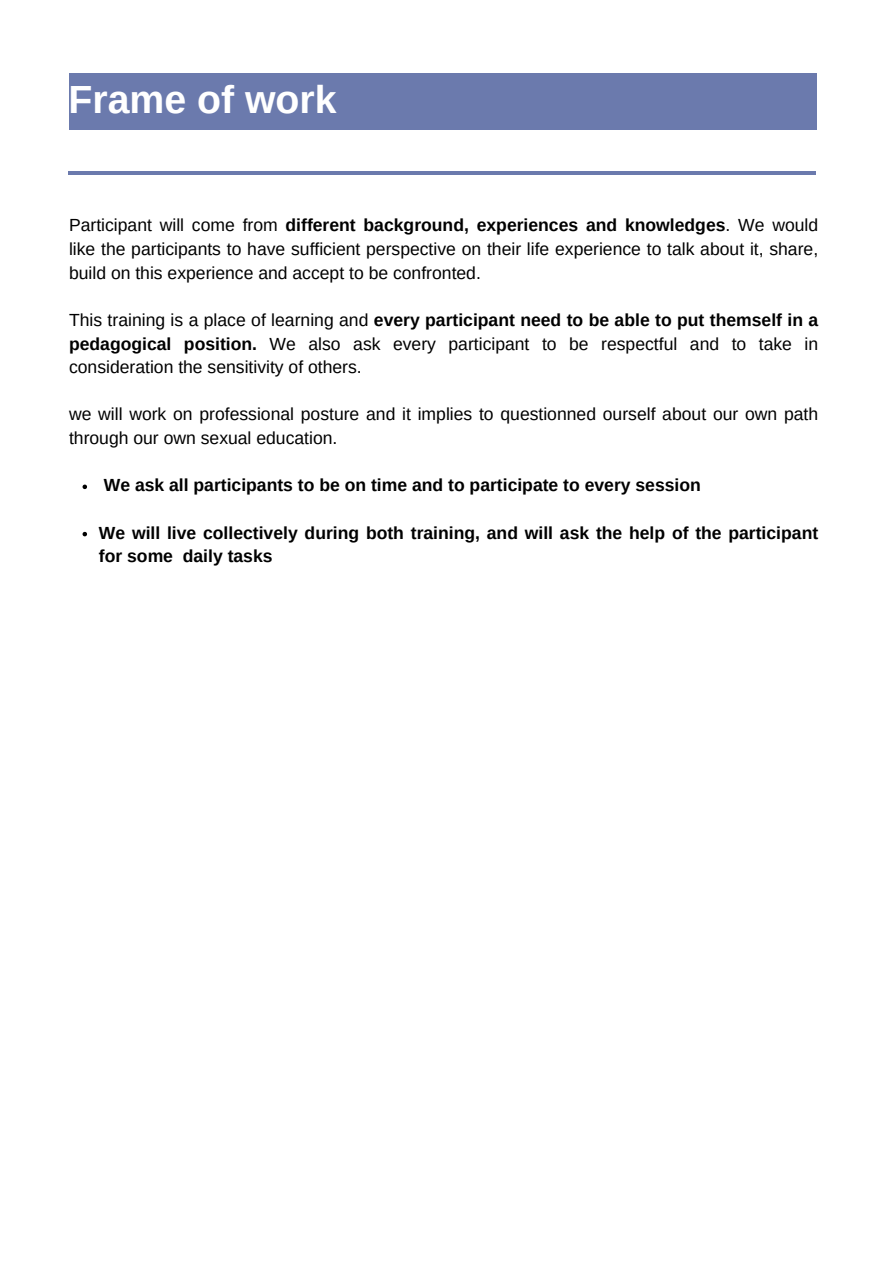
<style>
.page{position:relative;width:894px;height:1264px;background:#fff}
.page>*{position:absolute;margin:0;border:0;box-sizing:border-box;transform-origin:0 0}
.t1{font:700 39.3px "Arimo";color:#fff}
.t2{font:17.55px/23.7px "Arimo";color:#000;text-align:justify}
.t3{font:700 17.55px/23.7px "Arimo";color:#000}
.s1{font-weight:700}
</style>
<div class="page">
<div style="left:69px;top:73px;width:747px;height:57px;background:#6b7aad"></div>
<hr style="left:68px;top:171px;width:747px;height:3px;background:#6b7aad">
<svg style="left:82px;top:484px;width:5px;height:5px"></svg>
<svg style="left:82px;top:532px;width:5px;height:4px"></svg>
<h1 class="t1" style="left:68px;top:77px;width:269px">Frame of work</h1>
<p class="t2" style="left:69px;top:213px;width:750px">Participant will come from <span class="s1">different background, experiences and knowledges</span>. We would like the participants to have sufficient perspective on their life experience to talk about it, share, build on this experience and accept to be confronted.</p>
<p class="t2" style="left:69px;top:308px;width:750px">This training is a place of learning and <span class="s1">every participant need to be able to put themself in a pedagogical position.</span> We also ask every participant to be respectful and to take in consideration the sensitivity of others.</p>
<p class="t2" style="left:69px;top:402px;width:750px">we will work on professional posture and it implies to questionned ourself about our own path through our own sexual education.</p>
<p class="t3" style="left:104px;top:473px;width:598px">We ask all participants to be on time and to participate to every session</p>
<p class="t3" style="left:99px;top:520px;width:720px">We will live collectively during both training, and will ask the help of the participant for some daily tasks</p>
</div>
